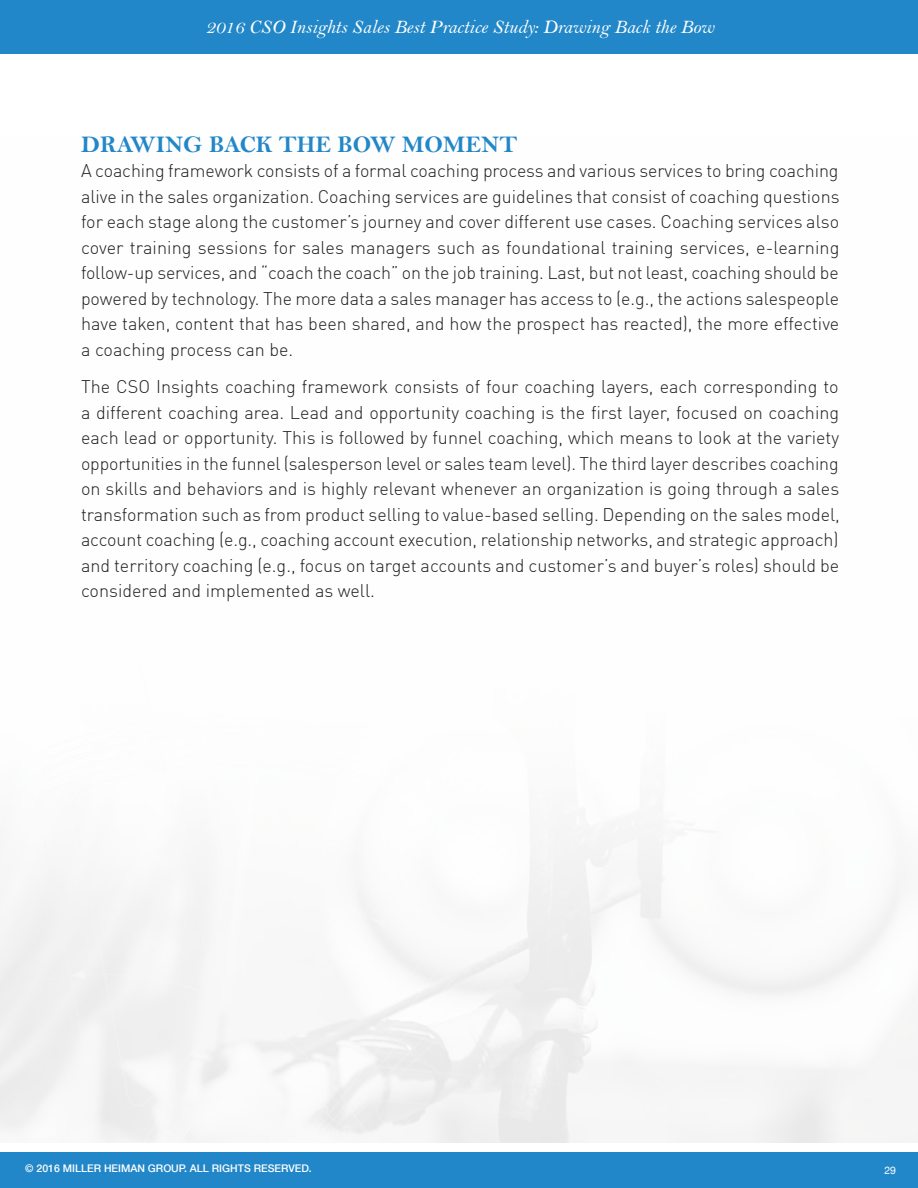
<style>
.page{position:relative;width:918px;height:1188px;background:#fff}
.page>*{position:absolute;margin:0;border:0;box-sizing:border-box;transform-origin:0 0}
.t1{font:24px "Bell MT Bold";color:#2287c8}
.t2{font:19.5px "Bell MT Italic";color:#fff}
.t3{font:300 18px/25.5px "DIN Offc Pro";color:#231f20;text-align:justify}
.t4{font:500 10.5px "Helvetica Neue";color:#fff}
.t5{font:10.5px "Helvetica Neue";color:#fff}
</style>
<div class="page">
<div style="left:0;top:0;width:918px;height:54px;background:#2287c8"></div>
<div style="left:0;top:1152px;width:918px;height:36px;background:#2287c8"></div>
<p class="t2" style="left:206px;top:15px;width:510px">2016 CSO Insights Sales Best Practice Study: Drawing Back the Bow</p>
<h1 class="t1" style="left:81px;top:130px;width:438px">DRAWING BACK THE BOW MOMENT</h1>
<p class="t3" style="left:81px;top:156px;width:760px">A coaching framework consists of a formal coaching process and various services to bring coaching alive in the sales organization. Coaching services are guidelines that consist of coaching questions for each stage along the customer’s journey and cover different use cases. Coaching services also cover training sessions for sales managers such as foundational training services, e-learning follow-up services, and “coach the coach” on the job training. Last, but not least, coaching should be powered by technology. The more data a sales manager has access to (e.g., the actions salespeople have taken, content that has been shared, and how the prospect has reacted), the more effective a coaching process can be.</p>
<p class="t3" style="left:81px;top:372px;width:760px">The CSO Insights coaching framework consists of four coaching layers, each corresponding to a different coaching area. Lead and opportunity coaching is the first layer, focused on coaching each lead or opportunity. This is followed by funnel coaching, which means to look at the variety opportunities in the funnel (salesperson level or sales team level). The third layer describes coaching on skills and behaviors and is highly relevant whenever an organization is going through a sales transformation such as from product selling to value-based selling. Depending on the sales model, account coaching (e.g., coaching account execution, relationship networks, and strategic approach) and territory coaching (e.g., focus on target accounts and customer’s and buyer’s roles) should be considered and implemented as well.</p>
<p class="t4" style="left:25px;top:1160px;width:288px">© 2016 MILLER HEIMAN GROUP. ALL RIGHTS RESERVED.</p>
<p class="t5" style="left:884px;top:1161px;width:13px">29</p>
</div>
